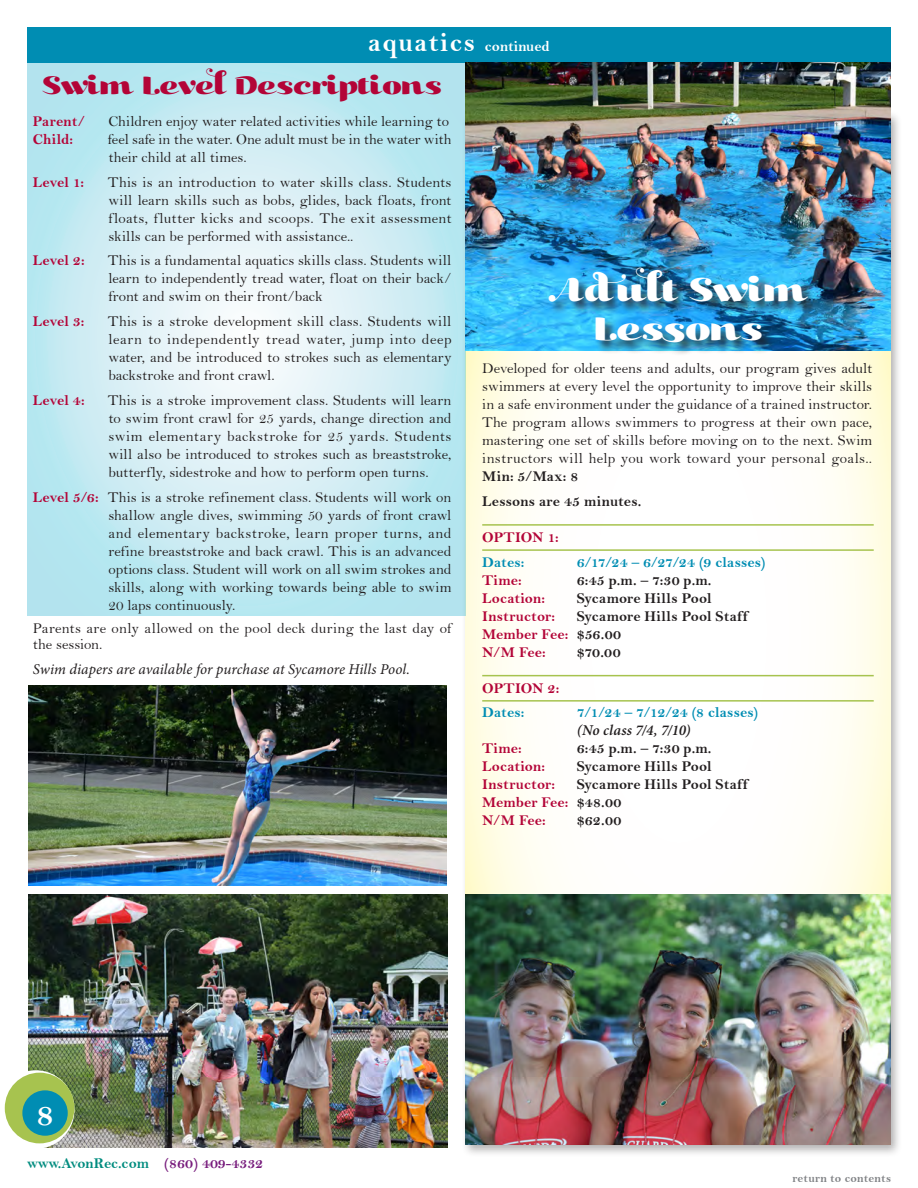
<style>
.page{position:relative;width:918px;height:1188px;background:#fff}
.page>*{position:absolute;margin:0;border:0;box-sizing:border-box;transform-origin:0 0}
.t1{font:39px/39px "Kari Display Pro";letter-spacing:.02em;color:#fff;text-align:center}
.t2{font:34.35px "Bell MT Bold";color:#fff}
.t3{font:30px "Kari Display Pro";letter-spacing:.01em;color:#b30437}
.t4{font:15px/18px "Bell";color:#231f20;text-align:justify}
.t5{font:15px/18px "Bell MT Bold";letter-spacing:.01em;color:#231f20}
.t6{font:15px "Bell MT Bold";letter-spacing:.005em;color:#b30437}
.t7{font:15px "Bell MT Bold";letter-spacing:.015em;color:#008db3}
.t8{font:italic 15px "Minion Pro";letter-spacing:.005em;color:#231f20}
.t9{font:15px "Bell MT Bold";color:#008c7f}
.t10{font:italic 600 15px "Minion Pro";letter-spacing:.01em;color:#231f20}
.t11{font:15px "Bell MT Bold";color:#fff}
.t12{font:12px "Bell MT Bold";letter-spacing:.015em;color:#808285}
.s1{font-size:27px}
.s2{font-family:"Bell MT Bold";color:#b30437}
.s3{color:#b30437}
.s4{color:#781d7d}
</style>
<div class="page">
<div style="left:461px;top:110px;width:441px;height:1047px;background:#231f20;opacity:.35"></div>
<svg style="left:466px;top:351px;width:425px;height:543px"></svg>
<img style="left:466px;top:894px;width:425px;height:251px">
<svg style="left:27px;top:63px;width:439px;height:552px;background:#cbecf3"></svg>
<div style="left:27px;top:27px;width:864px;height:36px;background:#008db3"></div>
<img style="left:466px;top:63px;width:425px;height:288px">
<hr style="left:482px;top:524px;width:392px;height:2px;background:#a7c34f">
<hr style="left:482px;top:549px;width:392px;height:2px;background:#a7c34f">
<hr style="left:482px;top:675px;width:392px;height:1px;background:#a7c34f">
<hr style="left:482px;top:700px;width:392px;height:2px;background:#a7c34f">
<img style="left:29px;top:685px;width:417px;height:200px">
<div style="left:549px;top:267px;width:272px;height:89px;background:#231f20;opacity:.75"></div>
<img style="left:29px;top:894px;width:418px;height:254px">
<svg style="left:4px;top:1070px;width:71px;height:78px"></svg>
<div style="left:5px;top:1073px;width:69px;height:70px;background:#a7c34f;border-radius:50%"></div>
<div style="left:22px;top:1090px;width:46px;height:46px;background:#008db3;border-radius:50%"></div>
<p class="t11" style="left:368px;top:37px;width:183px"><span class="s1">aquatics</span> continued</p>
<h3 class="t3" style="left:42px;top:66px;width:401px">Swim Level Descriptions</h3>
<p class="t6" style="left:33px;top:112px;width:54px">Parent/</p>
<p class="t4" style="left:108px;top:112px;width:342px">Children enjoy water related activities while learning to</p>
<p class="t6" style="left:33px;top:130px;width:42px">Child:</p>
<p class="t4" style="left:108px;top:130px;width:345px">feel safe in the water. One adult must be in the water with their child at all times.</p>
<p class="t6" style="left:33px;top:173px;width:53px">Level 1:</p>
<p class="t4" style="left:108px;top:173px;width:345px">This is an introduction to water skills class. Students will learn skills such as bobs, glides, back floats, front floats, flutter kicks and scoops. The exit assessment skills can be performed with assistance..</p>
<p class="t6" style="left:33px;top:252px;width:53px">Level 2:</p>
<p class="t4" style="left:108px;top:252px;width:345px">This is a fundamental aquatics skills class. Students will learn to independently tread water, float on their back/ front and swim on their front/back</p>
<p class="t6" style="left:33px;top:313px;width:53px">Level 3:</p>
<p class="t4" style="left:108px;top:312px;width:345px">This is a stroke development skill class. Students will learn to independently tread water, jump into deep water, and be introduced to strokes such as elementary backstroke and front crawl.</p>
<p class="t6" style="left:33px;top:391px;width:54px">Level 4:</p>
<p class="t4" style="left:108px;top:391px;width:345px">This is a stroke improvement class. Students will learn to swim front crawl for 25 yards, change direction and swim elementary backstroke for 25 yards. Students will also be introduced to strokes such as breaststroke, butterfly, sidestroke and how to perform open turns.</p>
<p class="t4" style="left:108px;top:488px;width:345px;text-indent:-76px"><span class="s2">Level 5/6:</span> This is a stroke refinement class. Students will work on shallow angle dives, swimming 50 yards of front crawl and elementary backstroke, learn proper turns, and refine breaststroke and back crawl. This is an advanced options class. Student will work on all swim strokes and skills, along with working towards being able to swim 20 laps continuously.</p>
<p class="t4" style="left:33px;top:620px;width:420px;line-height:16.5px">Parents are only allowed on the pool deck during the last day of the session.</p>
<p class="t8" style="left:33px;top:659px;width:379px">Swim diapers are available for purchase at Sycamore Hills Pool.</p>
<h1 class="t1" style="left:549px;top:271px;width:260px">Adult Swim<br>Lessons</h1>
<p class="t4" style="left:482px;top:359px;width:392px">Developed for older teens and adults, our program gives adult swimmers at every level the opportunity to improve their skills in a safe environment under the guidance of a trained instructor.<br>The program allows swimmers to progress at their own pace, mastering one set of skills before moving on to the next. Swim instructors will help you work toward your personal goals..</p>
<p class="t5" style="left:482px;top:464px;width:161px;line-height:24.8px">Min: 5/Max: 8<br>Lessons are 45 minutes.</p>
<p class="t6" style="left:482px;top:528px;width:78px">OPTION 1:</p>
<p class="t7" style="left:482px;top:553px;width:44px">Dates:</p>
<p class="t7" style="left:577px;top:553px;width:190px">6/17/24 – 6/27/24 (9 classes)</p>
<p class="t6" style="left:482px;top:571px;width:41px">Time:</p>
<p class="t5" style="left:577px;top:571px;width:136px">6:45 p.m. – 7:30 p.m.</p>
<p class="t6" style="left:482px;top:589px;width:64px">Location:</p>
<p class="t5" style="left:577px;top:589px;width:136px">Sycamore Hills Pool</p>
<p class="t6" style="left:482px;top:607px;width:74px">Instructor:</p>
<p class="t5" style="left:482px;top:607px;width:267px;text-indent:94px">Sycamore Hills Pool Staff<br><span class="s3">Member Fee:</span> $56.00<br><span class="s3">N/M Fee:</span></p>
<p class="t5" style="left:577px;top:643px;width:45px">$70.00</p>
<h2 class="t2" style="left:36px;top:1093px;width:20px">8</h2>
<p class="t9" style="left:27px;top:1154px;width:238px">www.AvonRec.com <span class="s4">(860) 409-4332</span></p>
<p class="t6" style="left:482px;top:679px;width:79px">OPTION 2:</p>
<p class="t7" style="left:482px;top:704px;width:44px">Dates:</p>
<p class="t7" style="left:577px;top:704px;width:183px">7/1/24 – 7/12/24 (8 classes)</p>
<p class="t10" style="left:577px;top:720px;width:115px">(No class 7/4, 7/10)</p>
<p class="t6" style="left:482px;top:740px;width:41px">Time:</p>
<p class="t5" style="left:577px;top:739px;width:136px">6:45 p.m. – 7:30 p.m.</p>
<p class="t6" style="left:482px;top:758px;width:64px">Location:</p>
<p class="t5" style="left:577px;top:757px;width:136px">Sycamore Hills Pool</p>
<p class="t6" style="left:482px;top:776px;width:74px">Instructor:</p>
<p class="t5" style="left:482px;top:775px;width:267px;text-indent:94px">Sycamore Hills Pool Staff<br><span class="s3">Member Fee:</span> $48.00<br><span class="s3">N/M Fee:</span></p>
<p class="t5" style="left:577px;top:811px;width:46px">$62.00</p>
<p class="t12" style="left:792px;top:1171px;width:100px">return to contents</p>
</div>
